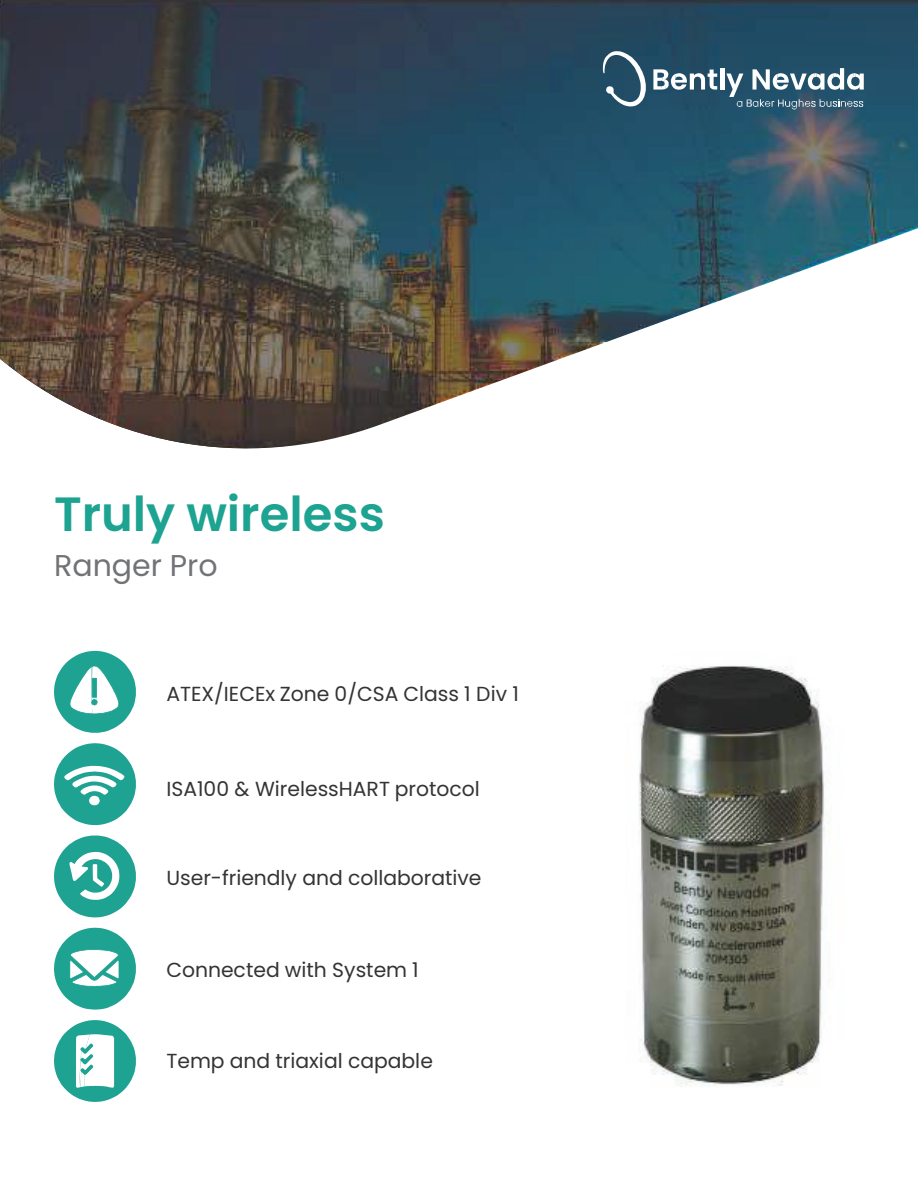
<style>
.page{position:relative;width:918px;height:1188px;background:#fff}
.page>*{position:absolute;margin:0;border:0;box-sizing:border-box;transform-origin:0 0}
.t1{font:600 48.6px "Poppins";color:#1da391}
.t2{font:600 48px "Poppins";color:#1da391}
.t3{font:30.3px "Poppins";color:#717376}
.t4{font:30px "Poppins";color:#717376}
.t5{font:20.55px "Poppins";color:#353334}
.t6{font:20.4px "Poppins";color:#353334}
</style>
<div class="page">
<img style="left:638px;top:665px;width:187px;height:421px">
<svg style="left:54px;top:651px;width:82px;height:82px"></svg>
<svg style="left:54px;top:836px;width:82px;height:81px"></svg>
<svg style="left:54px;top:743px;width:82px;height:82px"></svg>
<svg style="left:54px;top:928px;width:82px;height:82px"></svg>
<svg style="left:54px;top:1020px;width:82px;height:82px"></svg>
<img style="left:0;top:0;width:918px;height:342px">
<img style="left:0;top:342px;width:606px;height:107px">
<svg style="left:603px;top:51px;width:43px;height:55px"></svg>
<svg style="left:653px;top:69px;width:64px;height:21px"></svg>
<hr style="left:720px;top:68px;width:4px;height:22px;background:#fff">
<svg style="left:726px;top:68px;width:138px;height:42px"></svg>
<p class="t1" style="left:47px;top:494px;width:336px">Truly wireless</p>
<p class="t3" style="left:47px;top:549px;width:167px">Ranger Pro</p>
<p class="t2" style="left:54px;top:494px;width:123px">Truly</p>
<p class="t4" style="left:54px;top:548px;width:165px">Ranger Pro</p>
<p class="t6" style="left:166px;top:682px;width:354px">ATEX/IECEx Zone 0/CSA Class 1 Div 1</p>
<p class="t5" style="left:161px;top:684px;width:358px">ATEX/IECEx Zone 0/CSA Class 1 Div 1</p>
<p class="t6" style="left:166px;top:776px;width:315px">ISA100 &amp; WirelessHART protocol</p>
<p class="t5" style="left:161px;top:780px;width:318px">ISA100 &amp; WirelessHART protocol</p>
<p class="t6" style="left:166px;top:866px;width:317px">User-friendly and collaborative</p>
<p class="t5" style="left:161px;top:870px;width:320px">User-friendly and collaborative</p>
<p class="t6" style="left:166px;top:957px;width:254px">Connected with System 1</p>
<p class="t5" style="left:161px;top:963px;width:256px">Connected with System 1</p>
<p class="t6" style="left:166px;top:1049px;width:268px">Temp and triaxial capable</p>
<p class="t5" style="left:161px;top:1055px;width:271px">Temp and triaxial capable</p>
</div>
